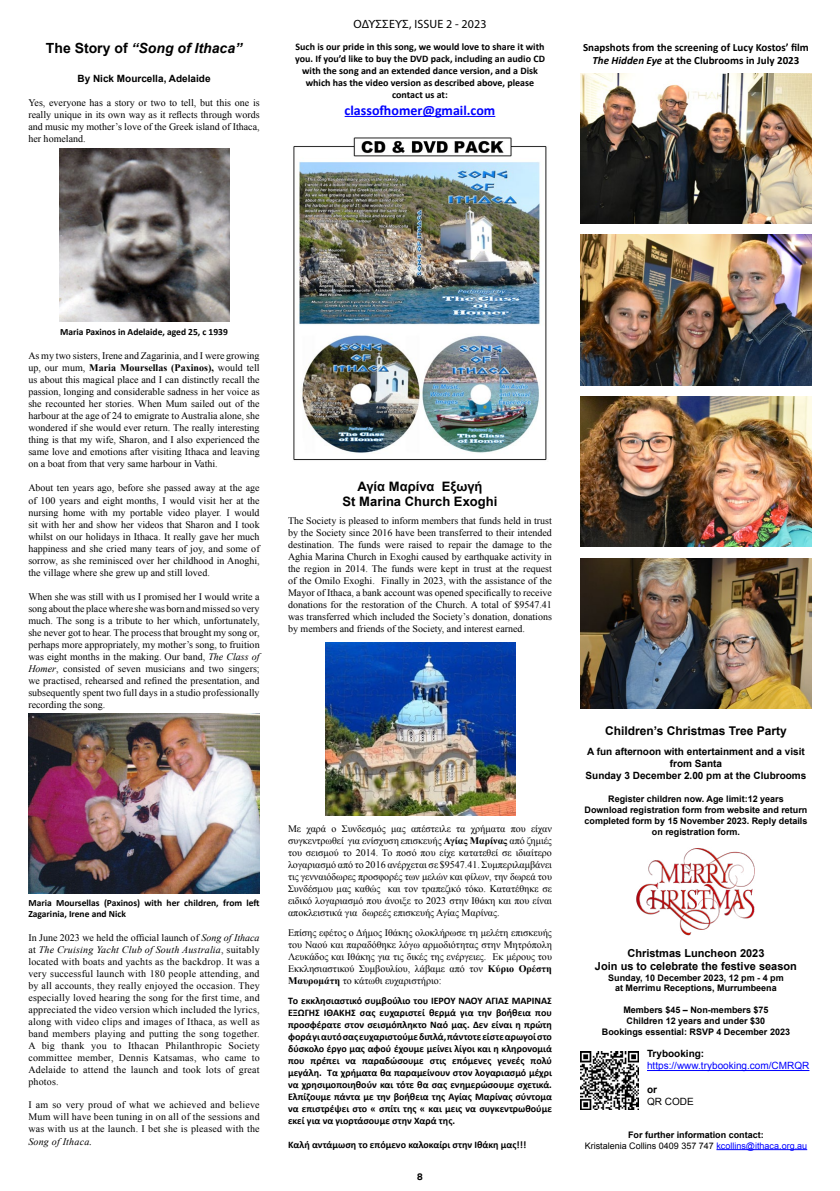
<style>
.page{position:relative;width:840px;height:1191px;background:#fff}
.page>*{position:absolute;margin:0;border:0;box-sizing:border-box;transform-origin:0 0}
.t1{font:italic 700 14px "Arial";color:#000}
.t2{font:700 14px "Calibri";color:#00f}
.t3{font:700 13px/15.6px "Arial";color:#000;text-align:center}
.t4{font:700 12px "Arial";color:#000}
.t5{font:12px "Myriad Pro";letter-spacing:.01em;color:#000}
.t6{font:700 11px/13.2px "Calibri";color:#000;text-align:center}
.t7{font:700 11px/13.2px "Arial";color:#000;text-align:center}
.t8{font:10px/12px "Times New Roman";color:#000;text-align:justify}
.t9{font:700 10px/12px "Calibri";color:#000;text-align:center}
.t10{font:700 10px/12px "Arial";color:#000;text-align:center}
.t11{font:10px "Arial";color:#00f}
.t12{font:italic 10px "Times New Roman";letter-spacing:.02em;color:#000}
.t13{font:10px "Arial";color:#000}
.t14{font:700 9.5px/11.4px "Calibri";color:#000}
.t15{font:700 9.5px "Aktiv Grotesk";color:#000}
.t16{font:700 9px/10.8px "Arial";color:#000;text-align:center}
.s1{font-style:normal}
.s2{font-style:italic}
.s3{font-weight:700}
.s4{font-size:11px}
.s5{font-weight:400}
.s6{font-weight:400;color:#00f}
</style>
<div class="page">
<hr style="left:344px;top:116px;width:151px;height:1px;background:#00f">
<img style="left:59px;top:148px;width:170px;height:173px">
<img style="left:28px;top:713px;width:231px;height:180px">
<img style="left:293px;top:137px;width:254px;height:324px">
<img style="left:325px;top:643px;width:189px;height:173px">
<img style="left:580px;top:73px;width:231px;height:150px">
<img style="left:580px;top:235px;width:231px;height:150px">
<img style="left:580px;top:396px;width:231px;height:151px">
<img style="left:580px;top:558px;width:231px;height:150px">
<hr style="left:646px;top:1070px;width:163px;height:1px;background:#00f">
<hr style="left:716px;top:1149px;width:90px;height:1px;background:#00f">
<img style="left:636px;top:848px;width:119px;height:87px">
<img style="left:580px;top:1051px;width:58px;height:58px">
<h1 class="t1" style="left:46px;top:39px;width:198px"><span class="s1">The Story of</span> “Song of Ithaca”</h1>
<p class="t10" style="left:77px;top:72px;width:135px">By Nick Mourcella, Adelaide</p>
<p class="t8" style="left:28px;top:96px;width:233px">Yes, everyone has a story or two to tell, but this one is really unique in its own way as it reflects through words and music my mother’s love of the Greek island of Ithaca, her homeland.</p>
<p class="t5" style="left:353px;top:17px;width:134px">ΟΔΥΣΣΕΥΣ, ISSUE 2 - 2023</p>
<p class="t9" style="left:295px;top:40px;width:251px">Such is our pride in this song, we would love to share it with you. If you’d like to buy the DVD pack, including an audio CD with the song and an extended dance version, and a Disk which has the video version as described above, please contact us at:</p>
<h1 class="t2" style="left:344px;top:100px;width:152px">classofhomer@gmail.com</h1>
<p class="t6" style="left:582px;top:40px;width:227px">Snapshots from the screening of Lucy Kostos’ film<br><span class="s2">The Hidden Eye</span> at the Clubrooms in July 2023</p>
<p class="t14" style="left:60px;top:326px;width:169px">Maria Paxinos in Adelaide, aged 25, c 1939</p>
<p class="t8" style="left:28px;top:350px;width:233px">As my two sisters, Irene and Zagarinia, and I were growing up, our mum, <span class="s3">Maria Moursellas (Paxinos),</span> would tell us about this magical place and I can distinctly recall the passion, longing and considerable sadness in her voice as she recounted her stories. When Mum sailed out of the harbour at the age of 24 to emigrate to Australia alone, she wondered if she would ever return. The really interesting thing is that my wife, Sharon, and I also experienced the same love and emotions after visiting Ithaca and leaving on a boat from that very same harbour in Vathi.</p>
<p class="t8" style="left:28px;top:482px;width:233px">About ten years ago, before she passed away at the age of 100 years and eight months, I would visit her at the nursing home with my portable video player. I would sit with her and show her videos that Sharon and I took whilst on our holidays in Ithaca. It really gave her much happiness and she cried many tears of joy, and some of sorrow, as she reminisced over her childhood in Anoghi, the village where she grew up and still loved.</p>
<p class="t8" style="left:28px;top:590px;width:233px">When she was still with us I promised her I would write a song about the place where she was born and missed so very much. The song is a tribute to her which, unfortunately, she never got to hear. The process that brought my song or, perhaps more appropriately, my mother’s song, to fruition was eight months in the making. Our band, <span class="s2">The Class of Homer</span>, consisted of seven musicians and two singers; we practised, rehearsed and refined the presentation, and subsequently spent two full days in a studio professionally recording the song.</p>
<h2 class="t3" style="left:342px;top:478px;width:156px">Αγία Μαρίνα Εξωγή<br>St Marina Church Exoghi</h2>
<p class="t8" style="left:288px;top:514px;width:265px">The Society is pleased to inform members that funds held in trust by the Society since 2016 have been transferred to their intended destination. The funds were raised to repair the damage to the Aghia Marina Church in Exoghi caused by earthquake activity in the region in 2014. The funds were kept in trust at the request of the Omilo Exoghi. Finally in 2023, with the assistance of the Mayor of Ithaca, a bank account was opened specifically to receive donations for the restoration of the Church. A total of $9547.41 was transferred which included the Society’s donation, donations by members and friends of the Society, and interest earned.</p>
<p class="t14" style="left:28px;top:896px;width:233px">Maria Moursellas (Paxinos) with her children, from left<br>Zagarinia, Irene and Nick</p>
<p class="t8" style="left:28px;top:931px;width:233px">In June 2023 we held the official launch of <span class="s2">Song of Ithaca </span>at <span class="s2">The Cruising Yacht Club of South Australia</span>, suitably located with boats and yachts as the backdrop. It was a very successful launch with 180 people attending, and by all accounts, they really enjoyed the occasion. They especially loved hearing the song for the first time, and appreciated the video version which included the lyrics, along with video clips and images of Ithaca, as well as band members playing and putting the song together.<br>A big thank you to Ithacan Philanthropic Society committee member, Dennis Katsamas, who came to Adelaide to attend the launch and took lots of great photos.</p>
<p class="t8" style="left:28px;top:1098px;width:233px">I am so very proud of what we achieved and believe Mum will have been tuning in on all of the sessions and was with us at the launch. I bet she is pleased with the</p>
<p class="t12" style="left:28px;top:1134px;width:65px">Song of Ithaca<span class="s4">.</span></p>
<p class="t8" style="left:288px;top:822px;width:265px">Με χαρά ο Συνδεσμός μας απέστειλε τα χρήματα που είχαν συγκεντρωθεί για ενίσχυση επισκευής <span class="s3">Αγίας Μαρίνας</span> από ζημιές του σεισμού το 2014. Το ποσό που είχε κατατεθεί σε ιδιαίτερο λογαριασμό από το 2016 ανέρχεται σε $9547.41. Συμπεριλαμβάνει τις γενναιόδωρες προσφορές των μελών και φίλων, την δωρεά του Συνδέσμου μας καθώς και τον τραπεζικό τόκο. Κατατέθηκε σε ειδικό λογαριασμό που άνοιξε το 2023 στην Ιθάκη και που είναι αποκλειστικά για δωρεές επισκευής Αγίας Μαρίνας.</p>
<p class="t8" style="left:288px;top:926px;width:265px">Επίσης εφέτος ο Δήμος Ιθάκης ολοκλήρωσε τη μελέτη επισκευής του Ναού και παραδόθηκε λόγω αρμοδιότητας στην Μητρόπολη Λευκάδος και Ιθάκης για τις δικές της ενέργειες. Εκ μέρους του Εκκλησιαστικού Συμβουλίου, λάβαμε από τον <span class="s3">Κύριο Ορέστη Μαυρομάτη</span> το κάτωθι ευχαριστήριο:</p>
<p class="t9" style="left:288px;top:994px;width:265px;text-align:justify">Tο εκκλησιαστικό συμβούλιο του ΙΕΡΟΥ ΝΑΟΥ ΑΓΙΑΣ ΜΑΡΙΝΑΣ ΕΞΩΓΗΣ ΙΘΑΚΗΣ σας ευχαριστεί θερμά για την βοήθεια που προσφέρατε στον σεισμόπληκτο Ναό μας. Δεν είναι η πρώτη φορά γι αυτό σας ευχαριστούμε διπλά, πάντοτε είστε αρωγοί στο δύσκολο έργο μας αφού έχουμε μείνει λίγοι και η κληρονομιά που πρέπει να παραδώσουμε στις επόμενες γενεές πολύ μεγάλη. Τα χρήματα θα παραμείνουν στον λογαριασμό μέχρι να χρησιμοποιηθούν και τότε θα σας ενημερώσουμε σχετικά.<br>Ελπίζουμε πάντα με την βοήθεια της Αγίας Μαρίνας σύντομα να επιστρέψει στο « σπίτι της « και μεις να συγκεντρωθούμε εκεί για να γιορτάσουμε στην Χαρά της.</p>
<p class="t9" style="left:288px;top:1138px;width:240px">Καλή αντάμωση το επόμενο καλοκαίρι στην Ιθάκη μας!!!</p>
<p class="t15" style="left:417px;top:1171px;width:7px">8</p>
<p class="t4" style="left:604px;top:723px;width:183px">Children’s Christmas Tree Party</p>
<p class="t10" style="left:585px;top:746px;width:222px">A fun afternoon with entertainment and a visit from Santa<br>Sunday 3 December 2.00 pm at the Clubrooms</p>
<p class="t16" style="left:584px;top:794px;width:224px">Register children now. Age limit:12 years<br>Download registration form from website and return completed form by 15 November 2023. Reply details on registration form.</p>
<p class="t7" style="left:594px;top:946px;width:203px">Christmas Luncheon 2023<br>Join us to celebrate the festive season</p>
<p class="t16" style="left:607px;top:972px;width:177px">Sunday, 10 December 2023, 12 pm - 4 pm at Merrimu Receptions, Murrumbeena</p>
<p class="t16" style="left:601px;top:1004px;width:189px">Members $45 – Non-members $75<br>Children 12 years and under $30<br>Bookings essential: RSVP 4 December 2023</p>
<p class="t10" style="left:646px;top:1048px;width:59px">Trybooking:</p>
<p class="t11" style="left:646px;top:1059px;width:164px">https://www.trybooking.com/CMRQR</p>
<p class="t10" style="left:646px;top:1084px;width:11px">or</p>
<p class="t13" style="left:646px;top:1095px;width:48px">QR CODE</p>
<p class="t16" style="left:584px;top:1129px;width:224px">For further information contact:<br><span class="s5">Kristalenia Collins 0409 357 747</span> <span class="s6">kcollins@ithaca.org.au</span></p>
</div>
